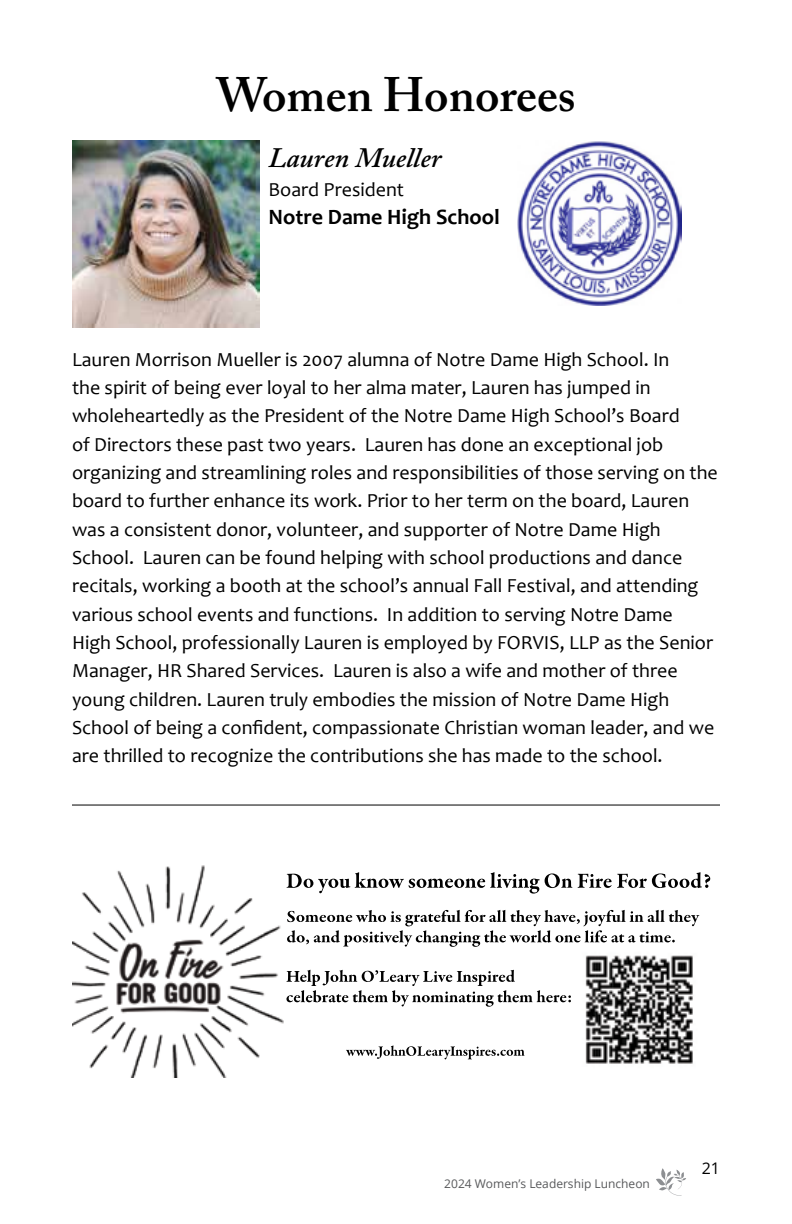
<style>
.page{position:relative;width:792px;height:1224px;background:#fff}
.page>*{position:absolute;margin:0;border:0;box-sizing:border-box;transform-origin:0 0}
.t1{font:600 48px "Adobe Caslon Pro";color:#000}
.t2{font:italic 600 28px "Adobe Caslon Pro";color:#000}
.t3{font:700 22px "Candara";color:#000}
.t4{font:20px/28.4px "Candara";color:#000}
.t5{font:16px "Open Sans";color:#000}
.t6{font:12px "Open Sans";color:#58595b}
</style>
<div class="page">
<img style="left:72px;top:140px;width:188px;height:188px">
<img style="left:518px;top:141px;width:163px;height:165px">
<svg style="left:656px;top:1168px;width:30px;height:28px"></svg>
<hr style="left:72px;top:805px;width:648px;height:1px;background:#000">
<img style="left:72px;top:865px;width:639px;height:213px">
<h1 class="t1" style="left:216px;top:66px;width:361px">Women Honorees</h1>
<h2 class="t2" style="left:268px;top:141px;width:174px">Lauren Mueller</h2>
<p class="t4" style="left:268px;top:175px;width:137px">Board President</p>
<p class="t3" style="left:268px;top:203px;width:233px">Notre Dame High School</p>
<p class="t4" style="left:72px;top:345px;width:647px">Lauren Morrison Mueller is 2007 alumna of Notre Dame High School. In<br>the spirit of being ever loyal to her alma mater, Lauren has jumped in wholeheartedly as the President of the Notre Dame High School’s Board<br>of Directors these past two years. Lauren has done an exceptional job organizing and streamlining roles and responsibilities of those serving on the board to further enhance its work. Prior to her term on the board, Lauren was a consistent donor, volunteer, and supporter of Notre Dame High School. Lauren can be found helping with school productions and dance recitals, working a booth at the school’s annual Fall Festival, and attending various school events and functions. In addition to serving Notre Dame<br>High School, professionally Lauren is employed by FORVIS, LLP as the Senior Manager, HR Shared Services. Lauren is also a wife and mother of three young children. Lauren truly embodies the mission of Notre Dame High School of being a confident, compassionate Christian woman leader, and we are thrilled to recognize the contributions she has made to the school.</p>
<p class="t6" style="left:444px;top:1175px;width:207px">2024 Women’s Leadership Luncheon</p>
<p class="t5" style="left:702px;top:1157px;width:20px">21</p>
</div>
